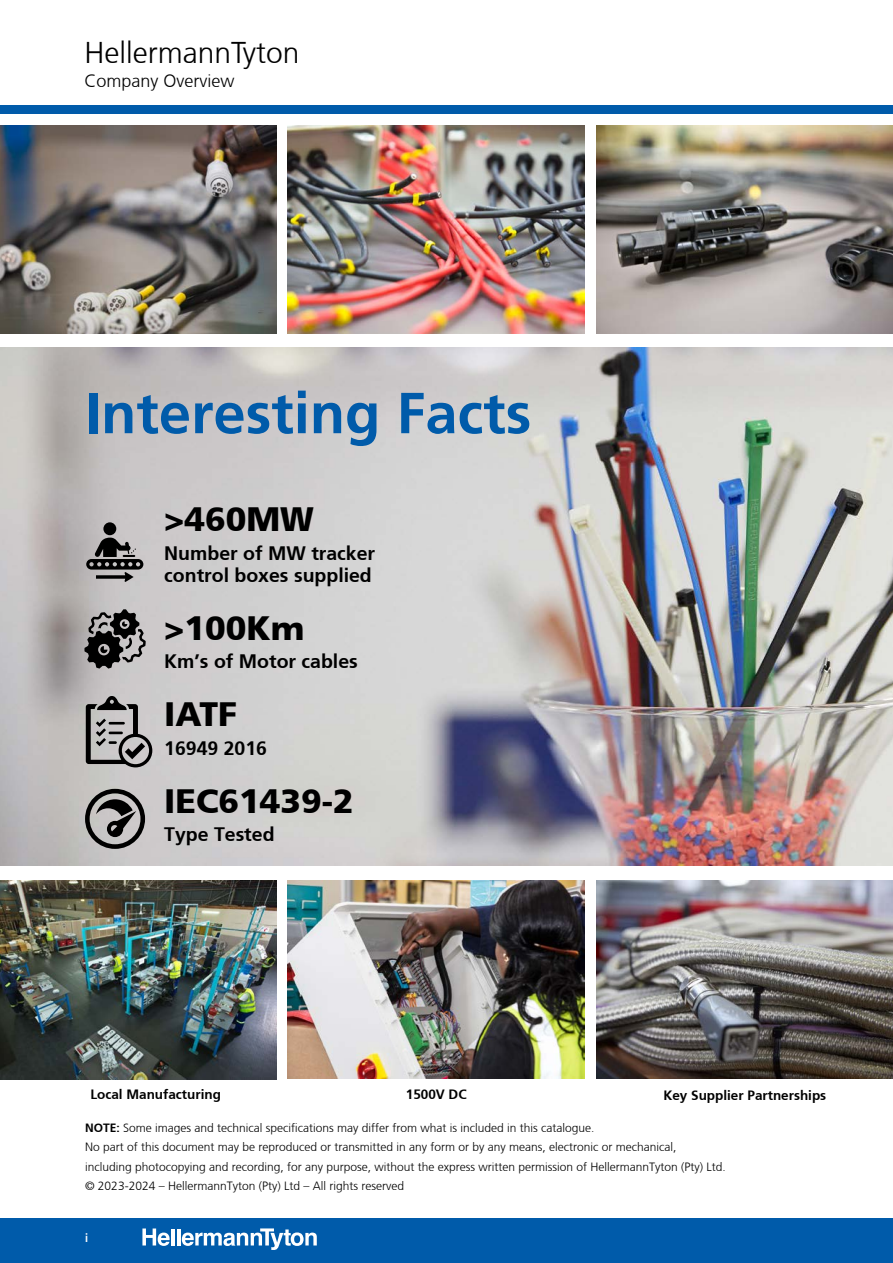
<style>
.page{position:relative;width:893px;height:1263px;background:#fff}
.page>*{position:absolute;margin:0;border:0;box-sizing:border-box;transform-origin:0 0}
.t1{font:700 57.75px "Frutiger";color:#005baa}
.t2{font:900 33.75px "Frutiger CE";color:#000}
.t3{font:300 30px "Frutiger CE";color:#000}
.t4{font:700 19.5px/22px "Frutiger";color:#000}
.t5{font:300 18px "Frutiger CE";color:#000}
.t6{font:700 13.5px "Frutiger";color:#000}
.t7{font:300 12px/19.5px "Frutiger CE";color:#000}
.t8{font:700 12px "Frutiger";color:#fff;scale:.9 1}
.s1{font-weight:700}
</style>
<div class="page">
<img style="left:0;top:348px;width:893px;height:517px">
<img style="left:288px;top:881px;width:297px;height:198px">
<img style="left:597px;top:125px;width:296px;height:209px">
<img style="left:0;top:125px;width:276px;height:209px">
<img style="left:288px;top:125px;width:296px;height:209px">
<img style="left:597px;top:881px;width:296px;height:197px">
<img style="left:0;top:881px;width:276px;height:198px">
<svg style="left:86px;top:522px;width:57px;height:60px"></svg>
<svg style="left:84px;top:609px;width:62px;height:59px"></svg>
<svg style="left:86px;top:696px;width:66px;height:71px"></svg>
<svg style="left:85px;top:789px;width:60px;height:60px"></svg>
<div style="left:0;top:1218px;width:893px;height:45px;background:#005baa"></div>
<svg style="left:142px;top:1228px;width:28px;height:18px"></svg>
<hr style="left:171px;top:1228px;width:3px;height:17px;background:#fff">
<hr style="left:177px;top:1228px;width:3px;height:17px;background:#fff">
<svg style="left:182px;top:1228px;width:135px;height:22px"></svg>
<div style="left:0;top:105px;width:893px;height:9px;background:#005baa"></div>
<h3 class="t3" style="left:84px;top:35px;width:217px">HellermannTyton</h3>
<h3 class="t5" style="left:84px;top:70px;width:151px">Company Overview</h3>
<h1 class="t1" style="left:85px;top:379px;width:448px">Interesting Facts</h1>
<h2 class="t2" style="left:164px;top:499px;width:151px">&gt;460MW</h2>
<h3 class="t4" style="left:164px;top:541px;width:212px">Number of MW tracker control boxes supplied</h3>
<h2 class="t2" style="left:164px;top:608px;width:142px">&gt;100Km</h2>
<h3 class="t4" style="left:164px;top:650px;width:195px">Km’s of Motor cables</h3>
<h2 class="t2" style="left:164px;top:694px;width:74px">IATF</h2>
<h3 class="t4" style="left:164px;top:737px;width:104px">16949 2016</h3>
<h2 class="t2" style="left:164px;top:781px;width:191px">IEC61439-2</h2>
<h3 class="t4" style="left:164px;top:823px;width:112px">Type Tested</h3>
<p class="t6" style="left:90px;top:1086px;width:132px">Local Manufacturing</p>
<p class="t6" style="left:406px;top:1086px;width:62px">1500V DC</p>
<p class="t6" style="left:663px;top:1088px;width:164px">Key Supplier Partnerships</p>
<p class="t7" style="left:85px;top:1118px;width:642px"><span class="s1">NOTE:</span> Some images and technical specifications may differ from what is included in this catalogue.<br>No part of this document may be reproduced or transmitted in any form or by any means, electronic or mechanical, including photocopying and recording, for any purpose, without the express written permission of HellermannTyton (Pty) Ltd. © 2023-2024 – HellermannTyton (Pty) Ltd – All rights reserved</p>
<p class="t8" style="left:85px;top:1230px;width:5px">i</p>
</div>
